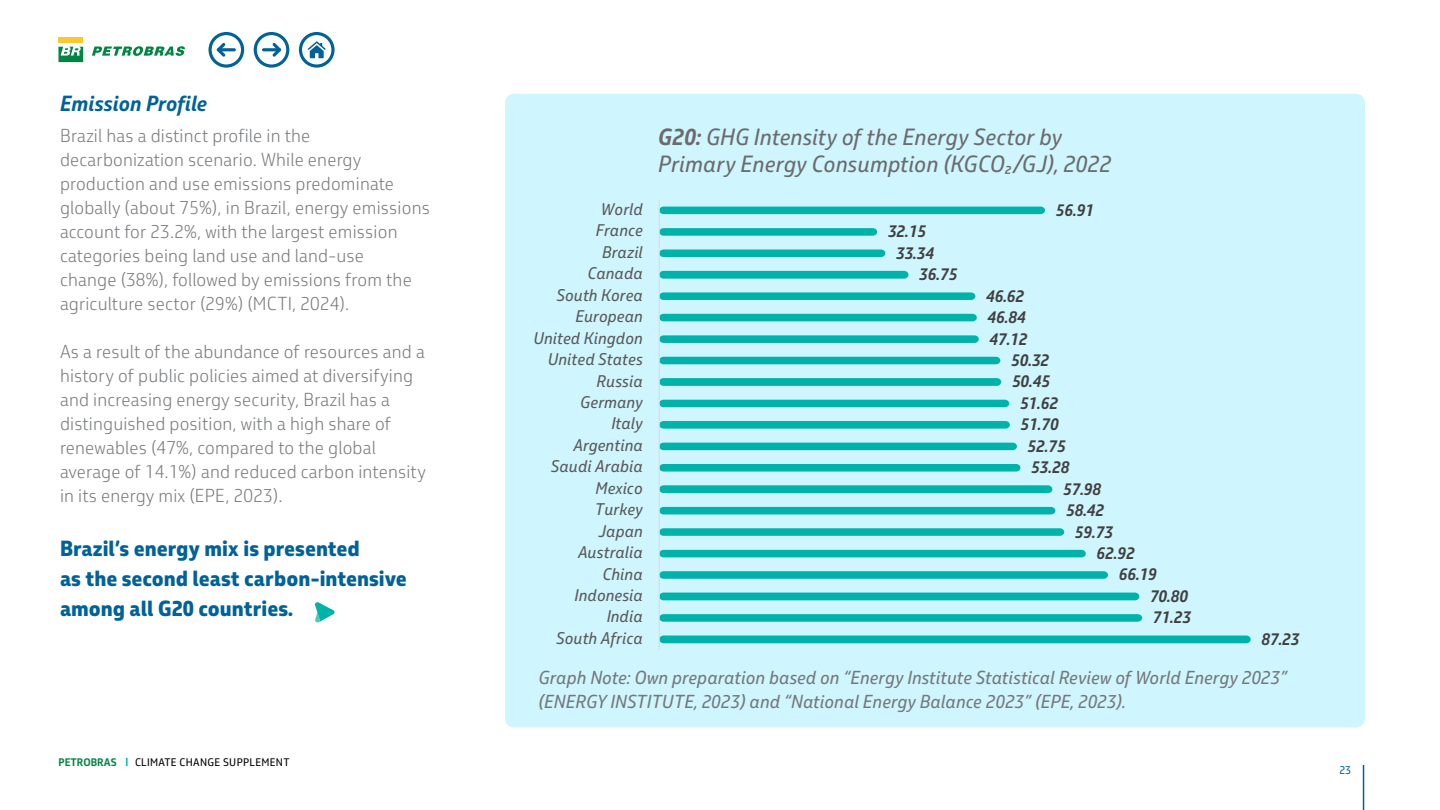
<style>
.page{position:relative;width:1440px;height:810px;background:#fff}
.page>*{position:absolute;margin:0;border:0;box-sizing:border-box;transform-origin:0 0}
.t1{font:italic 22.5px/27px "Petrobras Sans";color:#6b6b6b}
.t2{font:800 21px/30px "Petrobras Sans";color:#006298}
.t3{font:italic 700 21px "Petrobras Sans";color:#006298}
.t4{font:300 18px/24px "Petrobras Sans";letter-spacing:.01em;color:#75787b}
.t5{font:italic 18px/24px "Petrobras Sans";color:#75787b}
.t6{font:italic 16.2px "Petrobras Sans";color:#595959}
.t7{font:italic 700 16.2px "Petrobras Sans";color:#404040}
.t8{font:10.88px "Petrobras Sans";color:#006298}
.t9{font:10.5px "Petrobras Sans";letter-spacing:.03em;color:#000}
.s1{font-weight:700;color:#008542}
.s2{font-weight:700;color:#00b3a8}
.s3{font-weight:700}
</style>
<div class="page">
<div style="left:505px;top:94px;width:860px;height:634px;background:#cff5ff;border-radius:9px"></div>
<div style="left:660px;top:636px;width:591px;height:7px;background:#00b2a9"></div>
<svg style="left:660px;top:614px;width:482px;height:8px"></svg>
<div style="left:660px;top:207px;width:385px;height:7px;background:#00b2a9"></div>
<svg style="left:660px;top:228px;width:479px;height:372px"></svg>
<hr style="left:659px;top:200px;width:1px;height:450px;background:#d9d9d9">
<svg style="left:314px;top:602px;width:21px;height:21px"></svg>
<svg style="left:209px;top:32px;width:35px;height:36px"></svg>
<svg style="left:254px;top:32px;width:35px;height:36px"></svg>
<svg style="left:299px;top:32px;width:36px;height:36px"></svg>
<div style="left:59px;top:38px;width:24px;height:5px;background:#fdc82f"></div>
<svg style="left:58px;top:46px;width:127px;height:16px"></svg>
<hr style="left:1363px;top:765px;width:1px;height:45px;background:#006298">
<p class="t3" style="left:60px;top:89px;width:149px">Emission Profile</p>
<p class="t4" style="left:60px;top:124px;width:371px">Brazil has a distinct profile in the decarbonization scenario. While energy production and use emissions predominate globally (about 75%), in Brazil, energy emissions account for 23.2%, with the largest emission categories being land use and land-use<br>change (38%), followed by emissions from the agriculture sector (29%) (MCTI, 2024).</p>
<p class="t4" style="left:60px;top:340px;width:367px">As a result of the abundance of resources and a history of public policies aimed at diversifying and increasing energy security, Brazil has a distinguished position, with a high share of renewables (47%, compared to the global average of 14.1%) and reduced carbon intensity in its energy mix (EPE, 2023).</p>
<p class="t2" style="left:60px;top:533px;width:348px">Brazil’s energy mix is presented<br>as the second least carbon-intensive among all G20 countries.</p>
<p class="t9" style="left:58px;top:756px;width:233px"><span class="s1">PETROBRAS</span> <span class="s2">|</span> CLIMATE CHANGE SUPPLEMENT</p>
<p class="t1" style="left:658px;top:123px;width:455px"><span class="s3">G20:</span> GHG Intensity of the Energy Sector by<br>Primary Energy Consumption (KGCO2/GJ), 2022</p>
<p class="t6" style="left:601px;top:199px;width:43px">World</p>
<p class="t7" style="left:1056px;top:199px;width:40px">56.91</p>
<p class="t6" style="left:596px;top:221px;width:49px">France</p>
<p class="t7" style="left:888px;top:221px;width:40px">32.15</p>
<p class="t6" style="left:602px;top:242px;width:42px">Brazil</p>
<p class="t7" style="left:896px;top:242px;width:40px">33.34</p>
<p class="t6" style="left:587px;top:263px;width:57px">Canada</p>
<p class="t7" style="left:919px;top:264px;width:40px">36.75</p>
<p class="t6" style="left:556px;top:285px;width:88px">South Korea</p>
<p class="t7" style="left:986px;top:285px;width:40px">46.62</p>
<p class="t6" style="left:575px;top:306px;width:69px">European</p>
<p class="t7" style="left:988px;top:307px;width:40px">46.84</p>
<p class="t6" style="left:533px;top:328px;width:111px">United Kingdon</p>
<p class="t7" style="left:989px;top:328px;width:40px">47.12</p>
<p class="t6" style="left:548px;top:349px;width:97px">United States</p>
<p class="t7" style="left:1011px;top:349px;width:40px">50.32</p>
<p class="t6" style="left:597px;top:371px;width:48px">Russia</p>
<p class="t7" style="left:1012px;top:371px;width:40px">50.45</p>
<p class="t6" style="left:580px;top:392px;width:64px">Germany</p>
<p class="t7" style="left:1020px;top:392px;width:40px">51.62</p>
<p class="t6" style="left:611px;top:414px;width:33px">Italy</p>
<p class="t7" style="left:1021px;top:414px;width:40px">51.70</p>
<p class="t6" style="left:573px;top:435px;width:71px">Argentina</p>
<p class="t7" style="left:1028px;top:435px;width:40px">52.75</p>
<p class="t6" style="left:551px;top:456px;width:94px">Saudi Arabia</p>
<p class="t7" style="left:1031px;top:457px;width:40px">53.28</p>
<p class="t6" style="left:596px;top:478px;width:49px">Mexico</p>
<p class="t7" style="left:1063px;top:478px;width:40px">57.98</p>
<p class="t6" style="left:595px;top:499px;width:49px">Turkey</p>
<p class="t7" style="left:1066px;top:500px;width:40px">58.42</p>
<p class="t6" style="left:599px;top:521px;width:46px">Japan</p>
<p class="t7" style="left:1075px;top:521px;width:40px">59.73</p>
<p class="t6" style="left:578px;top:542px;width:66px">Australia</p>
<p class="t7" style="left:1097px;top:543px;width:40px">62.92</p>
<p class="t6" style="left:602px;top:564px;width:42px">China</p>
<p class="t7" style="left:1119px;top:564px;width:40px">66.19</p>
<p class="t6" style="left:575px;top:585px;width:70px">Indonesia</p>
<p class="t7" style="left:1150px;top:585px;width:40px">70.80</p>
<p class="t6" style="left:607px;top:607px;width:38px">India</p>
<p class="t7" style="left:1153px;top:607px;width:40px">71.23</p>
<p class="t6" style="left:556px;top:628px;width:88px">South Africa</p>
<p class="t7" style="left:1261px;top:628px;width:40px">87.23</p>
<p class="t5" style="left:538px;top:666px;width:750px">Graph Note: Own preparation based on “Energy Institute Statistical Review of World Energy 2023” (ENERGY INSTITUTE, 2023) and “National Energy Balance 2023” (EPE, 2023).</p>
<p class="t8" style="left:1339px;top:763px;width:13px">23</p>
</div>
